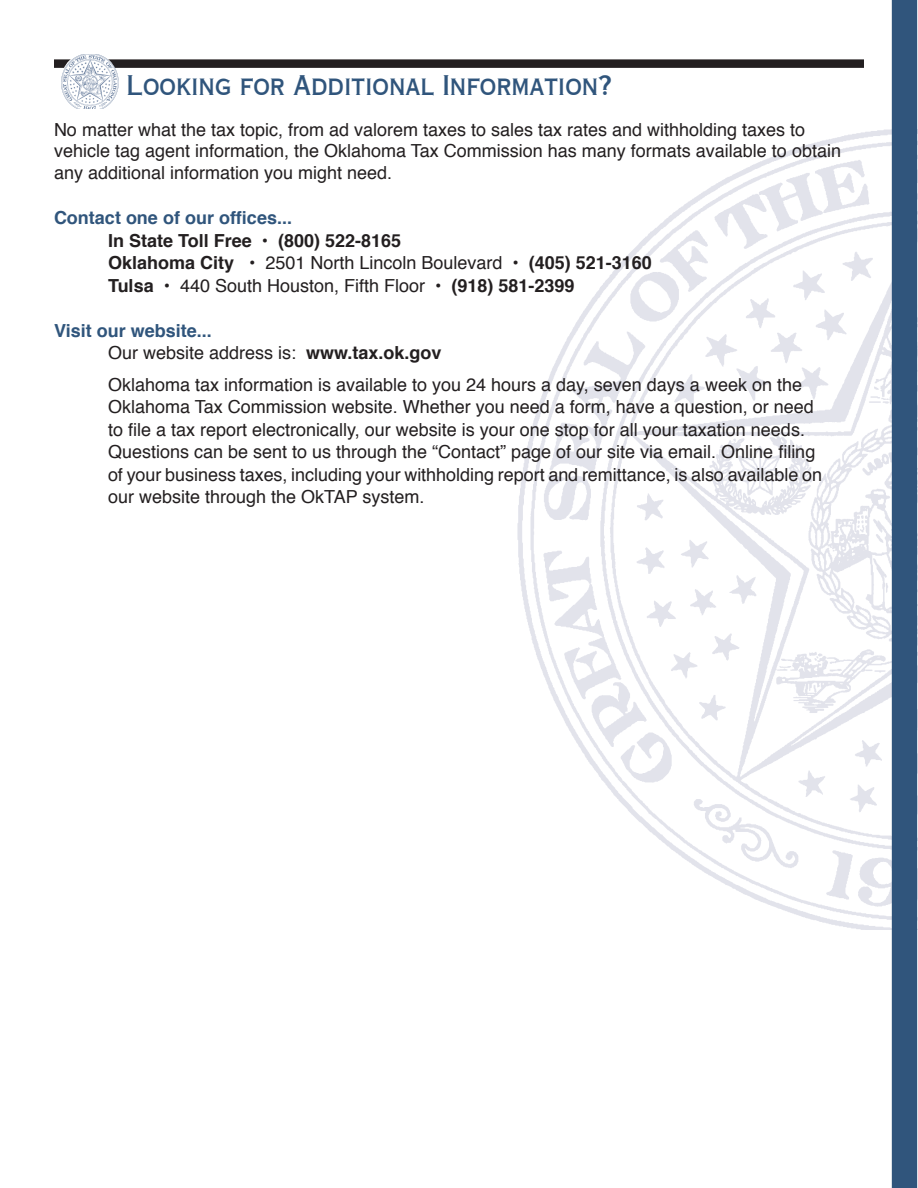
<style>
.page{position:relative;width:918px;height:1188px;background:#fff}
.page>*{position:absolute;margin:0;border:0;box-sizing:border-box;transform-origin:0 0}
.t1{font:27px "Copperplate Gothic Thirty AB";color:#30557c}
.t2{font:18px/22.5px "Helvetica";color:#231f20}
.t3{font:700 18px "Helvetica";color:#30557c}
.t4{font:700 18px "Helvetica";color:#231f20}
.s1{font-weight:700}
</style>
<div class="page">
<img style="left:517px;top:129px;width:401px;height:800px">
<div style="left:892px;top:0;width:25px;height:1188px;background:#30557c"></div>
<div style="left:55px;top:60px;width:808px;height:7px;background:#231f20"></div>
<div style="left:54px;top:59px;width:810px;height:9px;border:2px solid #231f20"></div>
<img style="left:60px;top:54px;width:59px;height:54px">
<p class="t1" style="left:127px;top:68px;width:487px">Looking for Additional Information?</p>
<p class="t2" style="left:54px;top:119px;width:789px;line-height:21.8px">No matter what the tax topic, from ad valorem taxes to sales tax rates and withholding taxes to vehicle tag agent information, the Oklahoma Tax Commission has many formats available to obtain any additional information you might need.</p>
<p class="t3" style="left:54px;top:203px;width:240px">Contact one of our offices...</p>
<p class="t4" style="left:108px;top:226px;width:295px">In State Toll Free • (800) 522-8165</p>
<p class="t2" style="left:108px;top:252px;width:545px"><span class="s1">Oklahoma City</span> • 2501 North Lincoln Boulevard • <span class="s1">(405) 521-3160</span></p>
<p class="t2" style="left:108px;top:275px;width:468px"><span class="s1">Tulsa</span> • 440 South Houston, Fifth Floor • <span class="s1">(918) 581-2399</span></p>
<p class="t3" style="left:54px;top:316px;width:159px">Visit our website...</p>
<p class="t2" style="left:108px;top:342px;width:335px">Our website address is: <span class="s1">www.tax.ok.gov</span></p>
<p class="t2" style="left:108px;top:374px;width:707px">Oklahoma tax information is available to you 24 hours a day, seven days a week on the<br>Oklahoma Tax Commission website. Whether you need a form, have a question, or need</p>
<p class="t2" style="left:108px;top:419px;width:699px">to file a tax report electronically, our website is your one stop for all your taxation needs.</p>
<p class="t2" style="left:108px;top:441px;width:716px">Questions can be sent to us through the “Contact” page of our site via email. Online filing of your business taxes, including your withholding report and remittance, is also available on our website through the OkTAP system.</p>
</div>
